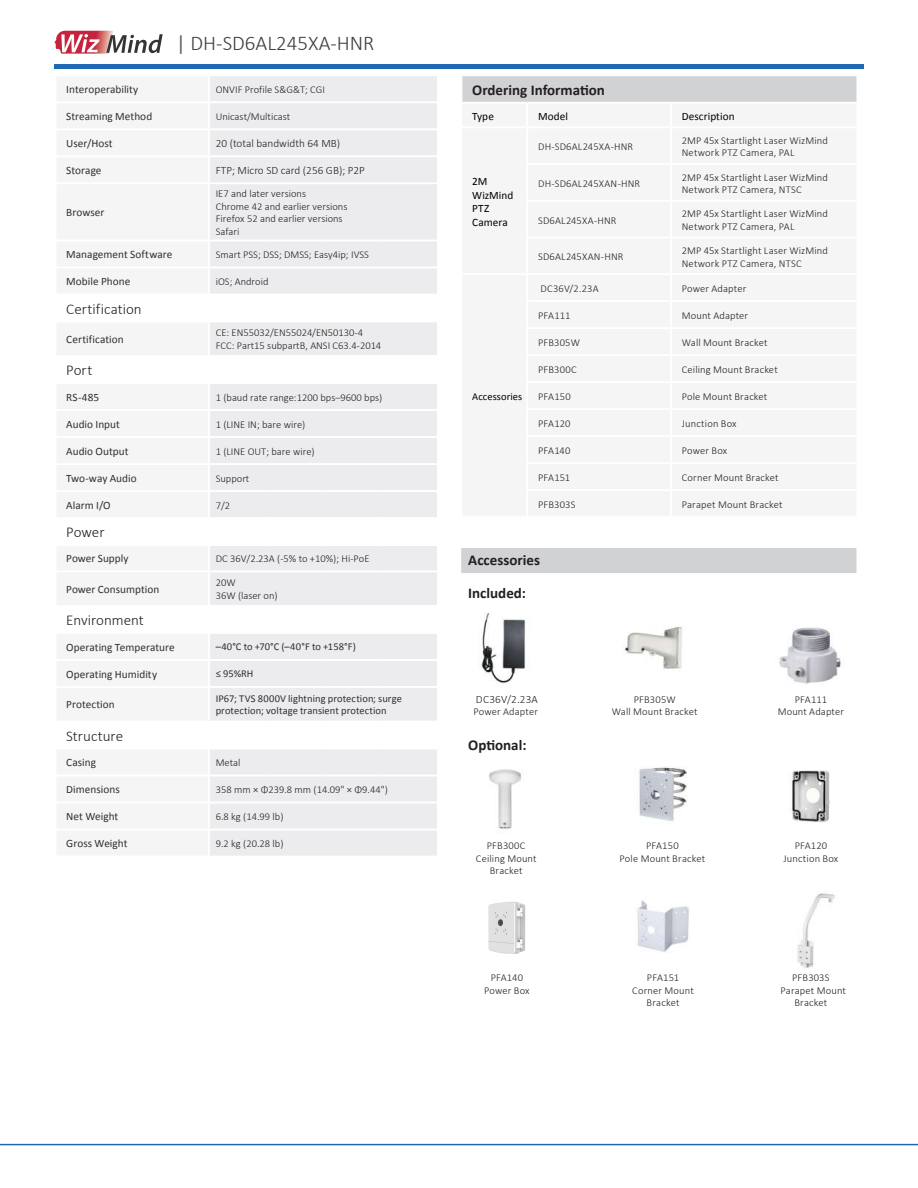
<style>
.page{position:relative;width:918px;height:1188px;background:#fff}
.page>*{position:absolute;margin:0;border:0;box-sizing:border-box;transform-origin:0 0}
.t1{font:300 21px "Calibri";color:#3e3e3f}
.t2{font:700 15px/32.8px "Calibri";color:#231f20}
.t3{font:300 15px "Calibri";color:#231f20}
.t4{font:11.25px "Calibri";letter-spacing:.005em;color:#312f30}
.t5{font:300 11.25px "Calibri";color:#231f20}
.t6{font:11.25px/13.5px "Calibri";letter-spacing:.005em;color:#000}
.t7{font:300 11.25px "Calibri";letter-spacing:.02em;color:#231f20}
.t8{font:300 10.5px/12.6px "Calibri";letter-spacing:.01em;color:#231f20;text-align:center}
.t9{font:10.5px/12.6px "Calibri";letter-spacing:.005em;color:#312f30}
.t10{font:10.5px "Calibri";letter-spacing:.01em;color:#000}
.s1{font-weight:400;color:#636366}
</style>
<div class="page">
<svg style="left:210px;top:76px;width:227px;height:780px"></svg>
<hr style="left:209px;top:829px;width:57px;height:1px;background:#fff">
<hr style="left:266px;top:829px;width:57px;height:1px;background:#fff">
<hr style="left:323px;top:829px;width:58px;height:1px;background:#fff">
<hr style="left:381px;top:829px;width:58px;height:1px;background:#fff">
<hr style="left:0;top:1144px;width:918px;height:1px;background:#1e69b4">
<img style="left:779px;top:628px;width:62px;height:56px">
<img style="left:624px;top:626px;width:59px;height:44px">
<img style="left:481px;top:612px;width:45px;height:72px">
<img style="left:488px;top:901px;width:38px;height:53px">
<img style="left:639px;top:766px;width:48px;height:55px">
<img style="left:637px;top:900px;width:52px;height:53px">
<img style="left:489px;top:769px;width:32px;height:60px">
<img style="left:791px;top:770px;width:39px;height:53px">
<img style="left:797px;top:892px;width:38px;height:76px">
<div style="left:461px;top:75px;width:396px;height:28px;background:#d1d2d4"></div>
<div style="left:671px;top:103px;width:186px;height:24px;background:#f5f5f6"></div>
<hr style="left:670px;top:104px;width:2px;height:22px;background:#fff">
<hr style="left:856px;top:104px;width:2px;height:22px;background:#fff">
<hr style="left:671px;top:126px;width:187px;height:2px;background:#fff">
<hr style="left:460px;top:74px;width:67px;height:2px;background:#fff">
<hr style="left:460px;top:76px;width:2px;height:26px;background:#fff">
<hr style="left:527px;top:74px;width:144px;height:2px;background:#fff">
<hr style="left:671px;top:74px;width:187px;height:2px;background:#fff">
<hr style="left:856px;top:76px;width:2px;height:26px;background:#fff">
<hr style="left:460px;top:102px;width:67px;height:2px;background:#fff">
<hr style="left:527px;top:102px;width:144px;height:2px;background:#fff">
<hr style="left:671px;top:102px;width:187px;height:2px;background:#fff">
<div style="left:459px;top:546px;width:399px;height:29px;background:#d1d2d4;border:2px solid #fff"></div>
<div style="left:54px;top:64px;width:810px;height:5px;background:#1e69b4"></div>
<svg style="left:55px;top:31px;width:108px;height:23px"></svg>
<h1 class="t1" style="left:176px;top:30px;width:200px"><span class="s1">|</span> DH-SD6AL245XA-HNR</h1>
<p class="t4" style="left:66px;top:82px;width:74px">Interoperability</p>
<p class="t8" style="left:216px;top:83px;width:111px">ONVIF Profile S&amp;G&amp;T; CGI</p>
<p class="t4" style="left:66px;top:109px;width:87px">Streaming Method</p>
<p class="t8" style="left:216px;top:110px;width:76px">Unicast/Multicast</p>
<p class="t4" style="left:66px;top:136px;width:48px">User/Host</p>
<p class="t5" style="left:216px;top:136px;width:126px">20 (total bandwidth 64 MB)</p>
<p class="t4" style="left:66px;top:163px;width:37px">Storage</p>
<p class="t5" style="left:216px;top:163px;width:151px">FTP; Micro SD card (256 GB); P2P</p>
<p class="t4" style="left:66px;top:205px;width:40px">Browser</p>
<p class="t8" style="left:216px;top:187px;width:133px;text-align:left">IE7 and later versions<br>Chrome 42 and earlier versions<br>Firefox 52 and earlier versions<br>Safari</p>
<p class="t4" style="left:66px;top:247px;width:108px">Management Software</p>
<p class="t8" style="left:216px;top:248px;width:155px">Smart PSS; DSS; DMSS; Easy4ip; IVSS</p>
<p class="t4" style="left:66px;top:274px;width:66px">Mobile Phone</p>
<p class="t8" style="left:216px;top:275px;width:54px">iOS; Android</p>
<h2 class="t3" style="left:66px;top:299px;width:77px">Certification</h2>
<p class="t4" style="left:66px;top:332px;width:59px">Certification</p>
<p class="t8" style="left:216px;top:327px;width:167px;text-align:left">CE: EN55032/EN55024/EN50130-4<br>FCC: Part15 subpartB, ANSI C63.4-2014</p>
<h2 class="t3" style="left:66px;top:361px;width:28px">Port</h2>
<p class="t4" style="left:66px;top:390px;width:35px">RS-485</p>
<p class="t8" style="left:216px;top:391px;width:168px">1 (baud rate range:1200 bps–9600 bps)</p>
<p class="t4" style="left:66px;top:417px;width:55px">Audio Input</p>
<p class="t8" style="left:216px;top:418px;width:91px">1 (LINE IN; bare wire)</p>
<p class="t4" style="left:66px;top:444px;width:64px">Audio Output</p>
<p class="t8" style="left:216px;top:445px;width:100px">1 (LINE OUT; bare wire)</p>
<p class="t4" style="left:66px;top:471px;width:72px">Two-way Audio</p>
<p class="t8" style="left:216px;top:472px;width:35px">Support</p>
<p class="t4" style="left:66px;top:498px;width:46px">Alarm I/O</p>
<p class="t8" style="left:216px;top:499px;width:16px">7/2</p>
<h2 class="t3" style="left:66px;top:523px;width:40px">Power</h2>
<p class="t4" style="left:66px;top:552px;width:64px">Power Supply</p>
<p class="t8" style="left:216px;top:552px;width:155px">DC 36V/2.23A (-5% to +10%); Hi-PoE</p>
<p class="t4" style="left:66px;top:582px;width:95px">Power Consumption</p>
<p class="t8" style="left:216px;top:576px;width:63px;text-align:left">20W<br>36W (laser on)</p>
<h2 class="t3" style="left:66px;top:611px;width:79px">Environment</h2>
<p class="t4" style="left:66px;top:640px;width:110px">Operating Temperature</p>
<p class="t9" style="left:216px;top:641px;width:142px">–40°C to +70°C (–40°F to +158°F)</p>
<p class="t4" style="left:66px;top:667px;width:92px">Operating Humidity</p>
<p class="t9" style="left:216px;top:668px;width:39px">≤ 95%RH</p>
<p class="t4" style="left:66px;top:698px;width:50px">Protection</p>
<p class="t9" style="left:216px;top:692px;width:188px">IP67; TVS 8000V lightning protection; surge protection; voltage transient protection</p>
<h2 class="t3" style="left:66px;top:726px;width:58px">Structure</h2>
<p class="t4" style="left:66px;top:755px;width:31px">Casing</p>
<p class="t8" style="left:216px;top:756px;width:26px">Metal</p>
<p class="t4" style="left:66px;top:782px;width:55px">Dimensions</p>
<p class="t8" style="left:216px;top:783px;width:174px">358 mm × Φ239.8 mm (14.09" × Φ9.44")</p>
<p class="t4" style="left:66px;top:809px;width:54px">Net Weight</p>
<p class="t8" style="left:216px;top:810px;width:69px">6.8 kg (14.99 lb)</p>
<p class="t4" style="left:66px;top:836px;width:63px">Gross Weight</p>
<p class="t8" style="left:216px;top:837px;width:69px">9.2 kg (20.28 lb)</p>
<h2 class="t2" style="left:472px;top:74px;width:134px">Ordering Information</h2>
<p class="t6" style="left:472px;top:109px;width:23px">Type</p>
<p class="t6" style="left:538px;top:109px;width:31px">Model</p>
<p class="t6" style="left:682px;top:109px;width:54px">Description</p>
<p class="t6" style="left:472px;top:175px;width:43px">2M<br>WizMind<br>PTZ<br>Camera</p>
<p class="t10" style="left:472px;top:390px;width:52px">Accessories</p>
<p class="t8" style="left:538px;top:140px;width:97px">DH-SD6AL245XA-HNR</p>
<p class="t8" style="left:682px;top:134px;width:148px;text-align:left">2MP 45x Startlight Laser WizMind<br>Network PTZ Camera, PAL</p>
<p class="t8" style="left:538px;top:177px;width:104px">DH-SD6AL245XAN-HNR</p>
<p class="t8" style="left:682px;top:171px;width:148px;text-align:left">2MP 45x Startlight Laser WizMind<br>Network PTZ Camera, NTSC</p>
<p class="t8" style="left:538px;top:214px;width:80px">SD6AL245XA-HNR</p>
<p class="t8" style="left:682px;top:207px;width:148px;text-align:left">2MP 45x Startlight Laser WizMind<br>Network PTZ Camera, PAL</p>
<p class="t8" style="left:538px;top:250px;width:87px">SD6AL245XAN-HNR</p>
<p class="t8" style="left:682px;top:244px;width:148px;text-align:left">2MP 45x Startlight Laser WizMind<br>Network PTZ Camera, NTSC</p>
<p class="t8" style="left:541px;top:282px;width:60px">DC36V/2.23A</p>
<p class="t8" style="left:682px;top:282px;width:66px">Power Adapter</p>
<p class="t8" style="left:538px;top:309px;width:34px">PFA111</p>
<p class="t8" style="left:682px;top:309px;width:68px">Mount Adapter</p>
<p class="t8" style="left:538px;top:336px;width:43px">PFB305W</p>
<p class="t8" style="left:682px;top:336px;width:87px">Wall Mount Bracket</p>
<p class="t8" style="left:538px;top:363px;width:40px">PFB300C</p>
<p class="t8" style="left:682px;top:363px;width:98px">Ceiling Mount Bracket</p>
<p class="t8" style="left:538px;top:390px;width:34px">PFA150</p>
<p class="t8" style="left:682px;top:390px;width:87px">Pole Mount Bracket</p>
<p class="t8" style="left:538px;top:417px;width:34px">PFA120</p>
<p class="t8" style="left:682px;top:417px;width:56px">Junction Box</p>
<p class="t8" style="left:538px;top:444px;width:34px">PFA140</p>
<p class="t8" style="left:682px;top:444px;width:47px">Power Box</p>
<p class="t8" style="left:538px;top:471px;width:34px">PFA151</p>
<p class="t8" style="left:682px;top:471px;width:98px">Corner Mount Bracket</p>
<p class="t8" style="left:538px;top:498px;width:39px">PFB303S</p>
<p class="t8" style="left:682px;top:498px;width:102px">Parapet Mount Bracket</p>
<h2 class="t2" style="left:468px;top:544px;width:73px">Accessories<br>Included:</h2>
<p class="t7" style="left:476px;top:692px;width:64px">DC36V/2.23A</p>
<p class="t8" style="left:473px;top:705px;width:66px">Power Adapter</p>
<h2 class="t2" style="left:468px;top:729px;width:60px">Optional:</h2>
<p class="t8" style="left:612px;top:693px;width:87px">PFB305W<br>Wall Mount Bracket</p>
<p class="t8" style="left:778px;top:693px;width:68px">PFA111<br>Mount Adapter</p>
<p class="t8" style="left:476px;top:839px;width:62px">PFB300C<br>Ceiling Mount<br>Bracket</p>
<p class="t8" style="left:783px;top:839px;width:56px">PFA120<br>Junction Box</p>
<p class="t8" style="left:620px;top:839px;width:87px">PFA150<br>Pole Mount Bracket</p>
<p class="t8" style="left:484px;top:971px;width:47px">PFA140<br>Power Box</p>
<p class="t8" style="left:632px;top:971px;width:63px">PFA151<br>Corner Mount<br>Bracket</p>
<p class="t8" style="left:780px;top:971px;width:67px">PFB303S<br>Parapet Mount<br>Bracket</p>
</div>
